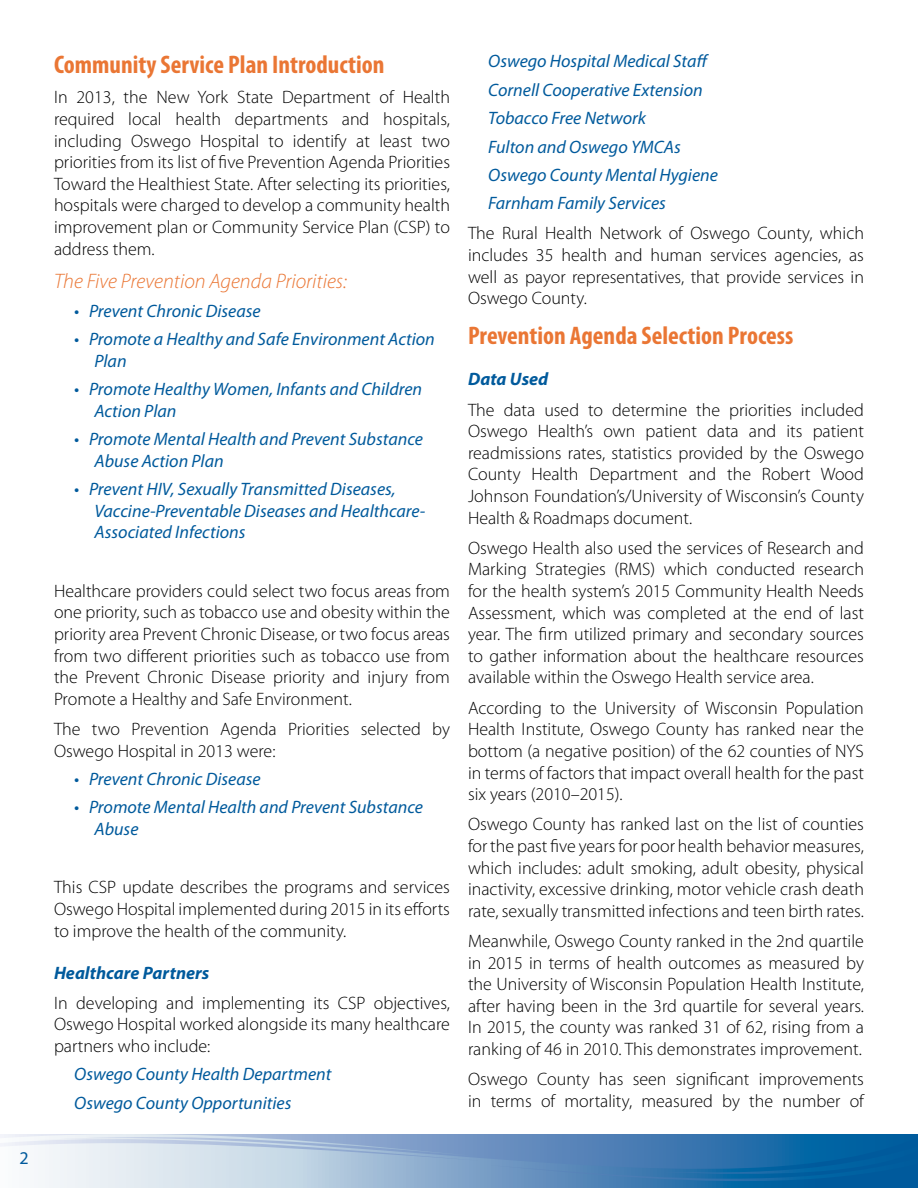
<style>
.page{position:relative;width:918px;height:1188px;background:#fff}
.page>*{position:absolute;margin:0;border:0;box-sizing:border-box;transform-origin:0 0}
.t1{font:700 condensed 25.5px "Myriad Pro";color:#ea7634}
.t2{font:italic 300 21px "Myriad Pro";color:#ea7634}
.t3{font:300 18px/21.6px "Myriad Pro";color:#000;text-align:justify}
.t4{font:italic 18px/21.6px "Myriad Pro";color:#005a9c}
.t5{font:italic 700 18px "Myriad Pro";color:#005a9c}
.t6{font:18px "Myriad Pro";color:#005a9c}
</style>
<div class="page">
<svg style="left:0;top:1134px;width:918px;height:54px;background:#7ca5ca"></svg>
<p class="t6" style="left:20px;top:1147px;width:11px">2</p>
<h1 class="t1" style="left:54px;top:49px;width:332px">Community Service Plan Introduction</h1>
<p class="t3" style="left:54px;top:87px;width:398px">In 2013, the New York State Department of Health required local health departments and hospitals, including Oswego Hospital to identify at least two priorities from its list of five Prevention Agenda Priorities Toward the Healthiest State. After selecting its priorities, hospitals were charged to develop a community health improvement plan or Community Service Plan (CSP) to address them.</p>
<p class="t2" style="left:54px;top:270px;width:295px">The Five Prevention Agenda Priorities:</p>
<p class="t4" style="left:74px;top:300px;width:188px">• Prevent Chronic Disease</p>
<p class="t4" style="left:94px;top:328px;width:342px;text-indent:-20px">• Promote a Healthy and Safe Environment Action<br>Plan</p>
<p class="t4" style="left:94px;top:378px;width:329px;text-indent:-20px">• Promote Healthy Women, Infants and Children<br>Action Plan</p>
<p class="t4" style="left:94px;top:428px;width:330px;text-indent:-20px">• Promote Mental Health and Prevent Substance<br>Abuse Action Plan</p>
<p class="t4" style="left:94px;top:478px;width:332px;text-indent:-20px">• Prevent HIV, Sexually Transmitted Diseases,<br>Vaccine-Preventable Diseases and Healthcare-<br>Associated Infections</p>
<p class="t3" style="left:54px;top:580px;width:398px">Healthcare providers could select two focus areas from one priority, such as tobacco use and obesity within the priority area Prevent Chronic Disease, or two focus areas from two different priorities such as tobacco use from the Prevent Chronic Disease priority and injury from Promote a Healthy and Safe Environment.</p>
<p class="t3" style="left:54px;top:718px;width:398px">The two Prevention Agenda Priorities selected by<br>Oswego Hospital in 2013 were:</p>
<p class="t4" style="left:74px;top:768px;width:188px">• Prevent Chronic Disease</p>
<p class="t4" style="left:94px;top:796px;width:330px;text-indent:-20px">• Promote Mental Health and Prevent Substance<br>Abuse</p>
<p class="t3" style="left:54px;top:877px;width:398px">This CSP update describes the programs and services Oswego Hospital implemented during 2015 in its efforts to improve the health of the community.</p>
<p class="t5" style="left:54px;top:961px;width:157px">Healthcare Partners</p>
<p class="t3" style="left:54px;top:992px;width:397px">In developing and implementing its CSP objectives, Oswego Hospital worked alongside its many healthcare partners who include:</p>
<p class="t4" style="left:74px;top:1060px;width:259px;line-height:28.3px">Oswego County Health Department<br>Oswego County Opportunities</p>
<p class="t4" style="left:488px;top:47px;width:231px;line-height:28.3px">Oswego Hospital Medical Staff<br>Cornell Cooperative Extension<br>Tobacco Free Network<br>Fulton and Oswego YMCAs<br>Oswego County Mental Hygiene<br>Farnham Family Services</p>
<p class="t3" style="left:468px;top:223px;width:398px">The Rural Health Network of Oswego County, which includes 35 health and human services agencies, as well as payor representatives, that provide services in Oswego County.</p>
<h1 class="t1" style="left:468px;top:319px;width:327px">Prevention Agenda Selection Process</h1>
<p class="t5" style="left:468px;top:368px;width:82px">Data Used</p>
<p class="t3" style="left:468px;top:399px;width:398px">The data used to determine the priorities included Oswego Health’s own patient data and its patient readmissions rates, statistics provided by the Oswego County Health Department and the Robert Wood Johnson Foundation’s/University of Wisconsin’s County Health &amp; Roadmaps document.</p>
<p class="t3" style="left:468px;top:537px;width:398px">Oswego Health also used the services of Research and Marking Strategies (RMS) which conducted research for the health system’s 2015 Community Health Needs Assessment, which was completed at the end of last year. The firm utilized primary and secondary sources to gather information about the healthcare resources available within the Oswego Health service area.</p>
<p class="t3" style="left:468px;top:697px;width:398px">According to the University of Wisconsin Population Health Institute, Oswego County has ranked near the bottom (a negative position) of the 62 counties of NYS in terms of factors that impact overall health for the past six years (2010–2015).</p>
<p class="t3" style="left:468px;top:814px;width:398px">Oswego County has ranked last on the list of counties for the past five years for poor health behavior measures, which includes: adult smoking, adult obesity, physical inactivity, excessive drinking, motor vehicle crash death rate, sexually transmitted infections and teen birth rates.</p>
<p class="t3" style="left:468px;top:930px;width:398px">Meanwhile, Oswego County ranked in the 2nd quartile in 2015 in terms of health outcomes as measured by the University of Wisconsin Population Health Institute, after having been in the 3rd quartile for several years.<br>In 2015, the county was ranked 31 of 62, rising from a ranking of 46 in 2010. This demonstrates improvement.</p>
<p class="t3" style="left:468px;top:1069px;width:398px">Oswego County has seen significant improvements in terms of mortality, measured by the number of</p>
</div>
